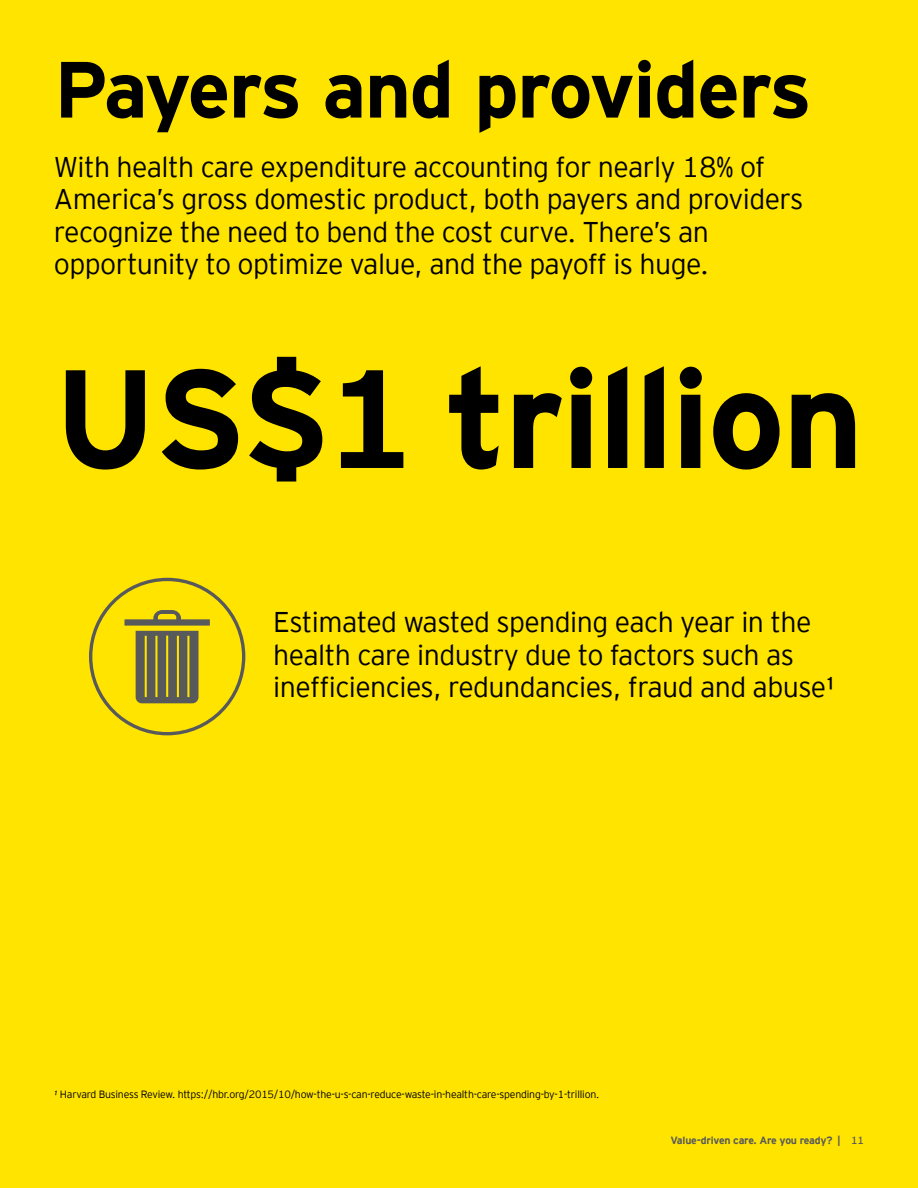
<style>
.page{position:relative;width:918px;height:1188px;background:#ffe400}
.page>*{position:absolute;margin:0;border:0;box-sizing:border-box;transform-origin:0 0}
.t1{font:700 139.5px "EY Interstate";letter-spacing:-.02em;color:#000}
.t2{font:700 79.5px "EY Interstate";letter-spacing:-.02em;color:#000}
.t3{font:300 28.5px/32.4px "EY Interstate";letter-spacing:-.02em;color:#000}
.t4{font:300 10.5px "EY Interstate";letter-spacing:-.02em;color:#000}
.t5{font:700 10.5px "EY Interstate";letter-spacing:-.02em;color:#58595b}
.s1{font-style:italic}
.s2{font-weight:400}
</style>
<div class="page">
<div style="left:89px;top:578px;width:156px;height:157px;border:3px solid #58595b;border-radius:50%"></div>
<svg style="left:125px;top:610px;width:85px;height:93px"></svg>
<h2 class="t2" style="left:54px;top:32px;width:759px">Payers and providers</h2>
<p class="t3" style="left:54px;top:149px;width:751px">With health care expenditure accounting for nearly 18% of America’s gross domestic product, both payers and providers recognize the need to bend the cost curve. There’s an opportunity to optimize value, and the payoff is huge.</p>
<h1 class="t1" style="left:54px;top:318px;width:811px">US$1 trillion</h1>
<p class="t3" style="left:273px;top:604px;width:564px">Estimated wasted spending each year in the health care industry due to factors such as inefficiencies, redundancies, fraud and abuse¹</p>
<p class="t4" style="left:54px;top:1087px;width:547px"><span class="s1">¹</span> Harvard Business Review. https://hbr.org/2015/10/how-the-u-s-can-reduce-waste-in-health-care-spending-by-1-trillion.</p>
<p class="t5" style="left:671px;top:1133px;width:195px">Value-driven care. Are you ready? | <span class="s2">11</span></p>
</div>
